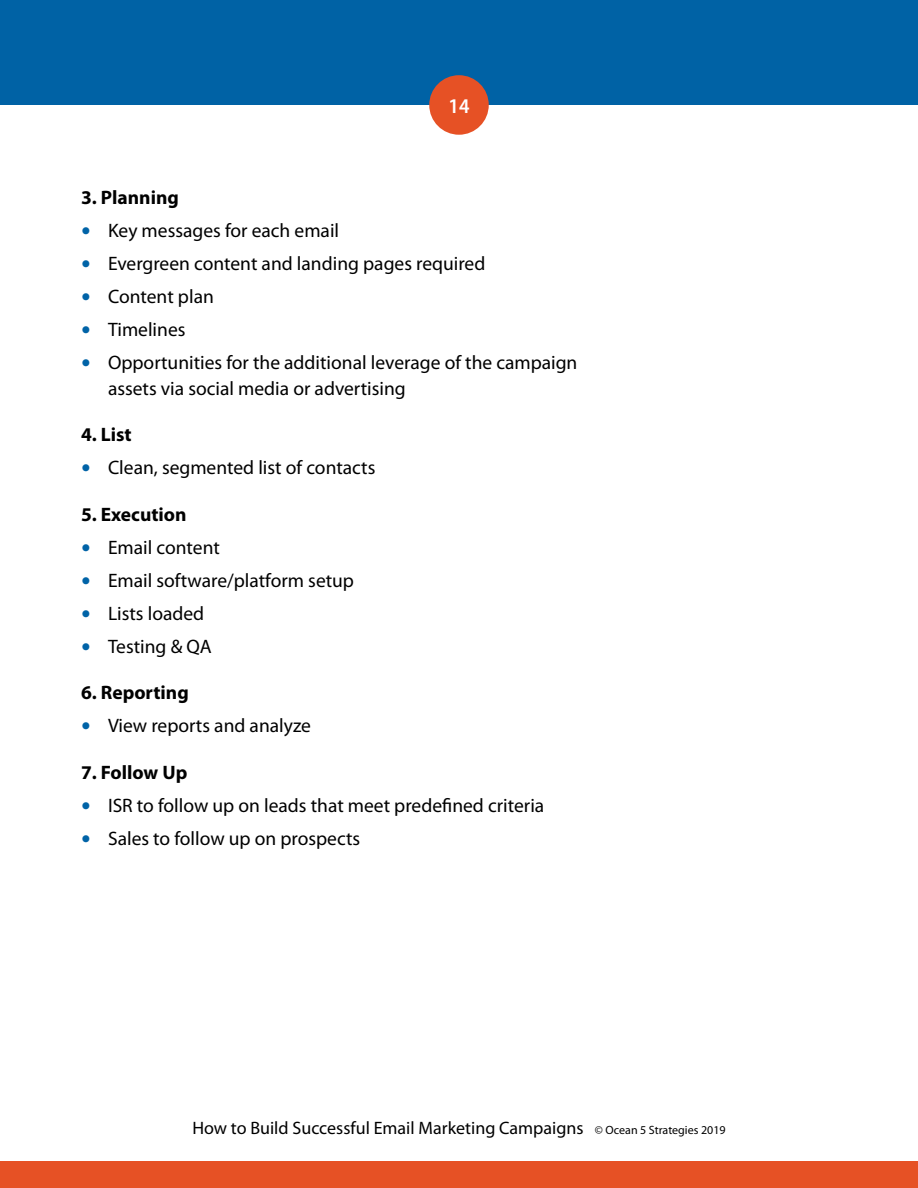
<style>
.page{position:relative;width:918px;height:1188px;background:#fff}
.page>*{position:absolute;margin:0;border:0;box-sizing:border-box;transform-origin:0 0}
.t1{font:600 semi-condensed 21px "Myriad Pro";color:#fff}
.t2{font:19.5px/26.2px "Myriad Pro";color:#000}
.t3{font:700 19.5px "Myriad Pro";color:#000}
.t4{font:18px "Myriad Pro";color:#000}
.s1{font-family:"Calibri";font-weight:700;color:#0063a7}
.s2{font-size:12px}
</style>
<div class="page">
<div style="left:0;top:0;width:918px;height:105px;background:#0062a5"></div>
<div style="left:0;top:1161px;width:918px;height:27px;background:#e65125"></div>
<div style="left:429px;top:75px;width:60px;height:60px;background:#e65125;border-radius:50%"></div>
<p class="t1" style="left:449px;top:93px;width:22px">14</p>
<p class="t3" style="left:81px;top:184px;width:99px">3. Planning</p>
<p class="t2" style="left:81px;top:217px;width:260px"><span class="s1">•</span> Key messages for each email</p>
<p class="t2" style="left:81px;top:250px;width:406px"><span class="s1">•</span> Evergreen content and landing pages required</p>
<p class="t2" style="left:81px;top:283px;width:134px"><span class="s1">•</span> Content plan</p>
<p class="t2" style="left:81px;top:316px;width:106px"><span class="s1">•</span> Timelines</p>
<p class="t2" style="left:108px;top:349px;width:471px;text-indent:-27px"><span class="s1">•</span> Opportunities for the additional leverage of the campaign assets via social media or advertising</p>
<p class="t3" style="left:81px;top:422px;width:52px">4. List</p>
<p class="t2" style="left:81px;top:454px;width:296px"><span class="s1">•</span> Clean, segmented list of contacts</p>
<p class="t3" style="left:81px;top:502px;width:107px">5. Execution</p>
<p class="t2" style="left:81px;top:534px;width:140px"><span class="s1">•</span> Email content</p>
<p class="t2" style="left:81px;top:567px;width:275px"><span class="s1">•</span> Email software/platform setup</p>
<p class="t2" style="left:81px;top:600px;width:125px"><span class="s1">•</span> Lists loaded</p>
<p class="t2" style="left:81px;top:633px;width:132px"><span class="s1">•</span> Testing &amp; QA</p>
<p class="t3" style="left:81px;top:680px;width:109px">6. Reporting</p>
<p class="t2" style="left:81px;top:712px;width:232px"><span class="s1">•</span> View reports and analyze</p>
<p class="t3" style="left:81px;top:760px;width:108px">7. Follow Up</p>
<p class="t2" style="left:81px;top:792px;width:465px"><span class="s1">•</span> ISR to follow up on leads that meet predefined criteria</p>
<p class="t2" style="left:81px;top:825px;width:281px"><span class="s1">•</span> Sales to follow up on prospects</p>
<p class="t4" style="left:192px;top:1117px;width:535px">How to Build Successful Email Marketing Campaigns <span class="s2">© Ocean 5 Strategies 2019</span></p>
</div>
